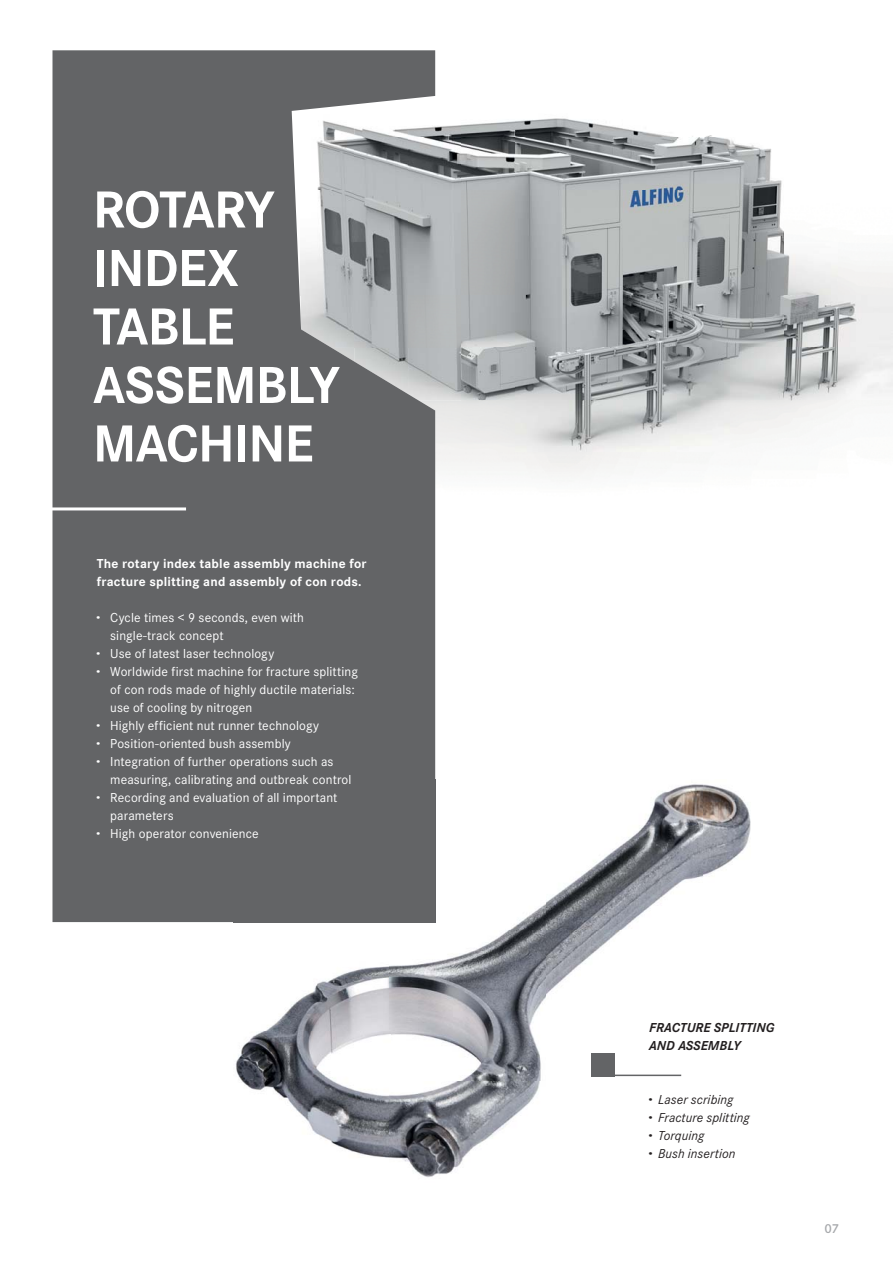
<style>
.page{position:relative;width:893px;height:1263px;background:#fff}
.page>*{position:absolute;margin:0;border:0;box-sizing:border-box;transform-origin:0 0}
.t1{font:700 54px/58.5px "Corporate S";letter-spacing:-.02em;color:#fff}
.t2{font:13.5px "Corporate S";letter-spacing:.01em;color:#fff}
.t3{font:700 13.5px/18px "Corporate S";letter-spacing:.015em;color:#fff}
.t4{font:italic 13.5px/18px "Corporate S";letter-spacing:.01em;color:#231f20}
.t5{font:italic 700 13.5px/18px "Corporate S";color:#231f20}
.t6{font:600 13.5px "Corporate S";color:#a7a9ac}
.s1{font-weight:800}
.s2{font-weight:800;font-style:normal}
</style>
<div class="page">
<img style="left:435px;top:85px;width:457px;height:315px">
<img style="left:435px;top:400px;width:417px;height:53px">
<svg style="left:52px;top:50px;width:383px;height:872px;background:#717274"></svg>
<img style="left:390px;top:780px;width:361px;height:397px">
<img style="left:233px;top:922px;width:157px;height:236px">
<div style="left:233px;top:780px;width:202px;height:142px;background:#636466"></div>
<div style="left:97px;top:558px;width:297px;height:302px;background:#636466"></div>
<hr style="left:50px;top:507px;width:136px;height:3px;background:#fff">
<hr style="left:591px;top:1074px;width:90px;height:2px;background:#636466">
<div style="left:591px;top:1053px;width:23px;height:23px;background:#636466"></div>
<h1 class="t1" style="left:93px;top:181px;width:248px">ROTARY<br>INDEX<br>TABLE<br>ASSEMBLY<br>MACHINE</h1>
<p class="t3" style="left:97px;top:555px;width:271px">The rotary index table assembly machine for fracture splitting and assembly of con rods.</p>
<p class="t2" style="left:97px;top:610px;width:209px"><span class="s1">·</span> Cycle times &lt; 9 seconds, even with</p>
<p class="t2" style="left:110px;top:628px;width:115px">single-track concept</p>
<p class="t2" style="left:97px;top:646px;width:179px"><span class="s1">·</span> Use of latest laser technology</p>
<p class="t2" style="left:97px;top:664px;width:263px"><span class="s1">·</span> Worldwide first machine for fracture splitting</p>
<p class="t2" style="left:110px;top:682px;width:246px">of con rods made of highly ductile materials:</p>
<p class="t2" style="left:110px;top:700px;width:143px">use of cooling by nitrogen</p>
<p class="t2" style="left:97px;top:718px;width:224px"><span class="s1">·</span> Highly efficient nut runner technology</p>
<p class="t2" style="left:97px;top:736px;width:195px"><span class="s1">·</span> Position-oriented bush assembly</p>
<p class="t2" style="left:97px;top:754px;width:238px"><span class="s1">·</span> Integration of further operations such as</p>
<p class="t2" style="left:110px;top:772px;width:243px">measuring, calibrating and outbreak control</p>
<p class="t2" style="left:97px;top:790px;width:242px"><span class="s1">·</span> Recording and evaluation of all important</p>
<p class="t2" style="left:110px;top:808px;width:65px">parameters</p>
<p class="t2" style="left:97px;top:826px;width:164px"><span class="s1">·</span> High operator convenience</p>
<p class="t5" style="left:649px;top:1018px;width:127px">FRACTURE SPLITTING<br>AND ASSEMBLY</p>
<p class="t4" style="left:649px;top:1090px;width:102px"><span class="s2">·</span> Laser scribing<br><span class="s2">·</span> Fracture splitting <span class="s2">·</span> Torquing<br><span class="s2">·</span> Bush insertion</p>
<p class="t6" style="left:824px;top:1220px;width:16px">07</p>
</div>
